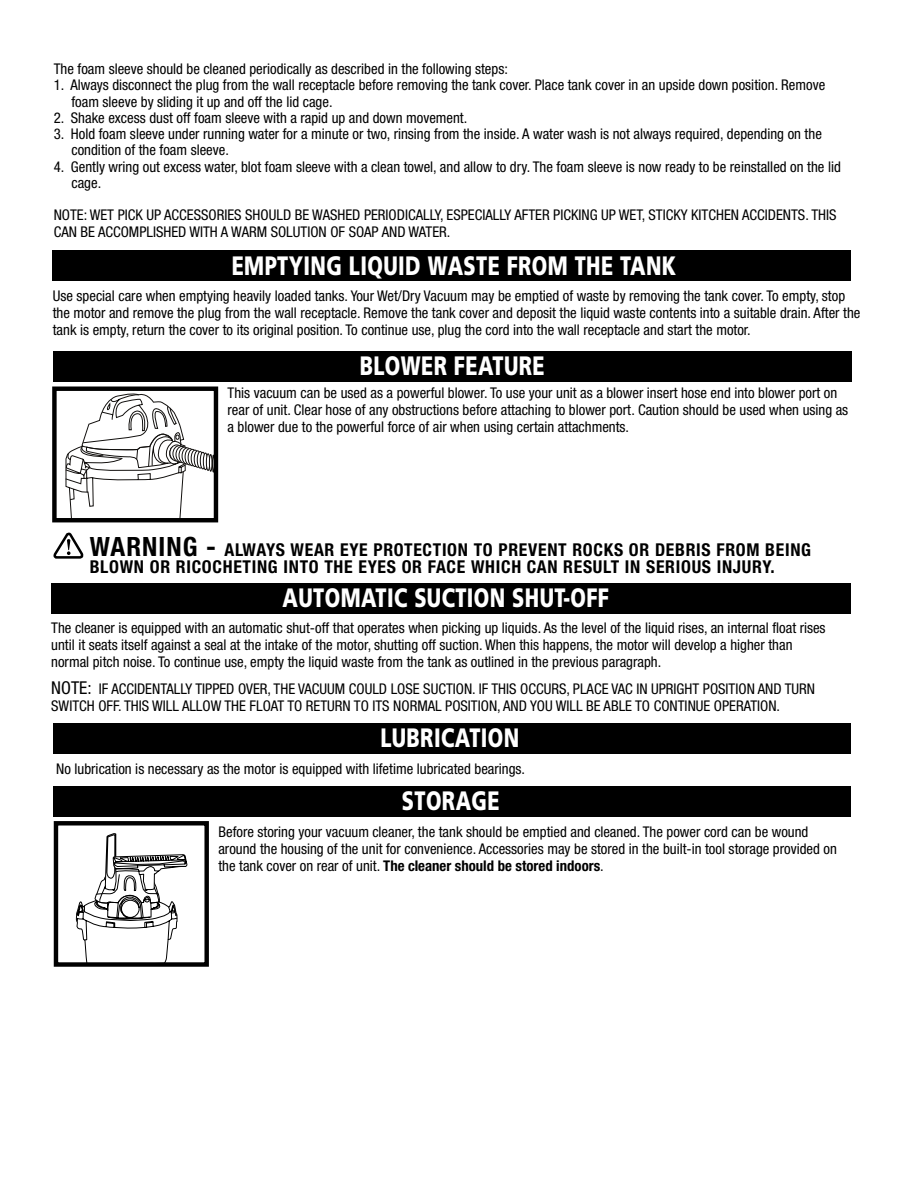
<style>
.page{position:relative;width:918px;height:1188px;background:#fff}
.page>*{position:absolute;margin:0;border:0;box-sizing:border-box;transform-origin:0 0}
.t1{font:900 26.55px "Frutiger";letter-spacing:.02em;color:#fff;scale:.75 1}
.t2{font:700 condensed 17.7px/17.7px "Helvetica Neue";letter-spacing:.04em;color:#000}
.t3{font:condensed 14.85px/17px "Helvetica Neue";color:#000}
.s1{font-size:26.55px}
.s2{font-size:17.7px}
.s3{font-weight:700}
</style>
<div class="page">
<div style="left:53px;top:351px;width:798px;height:30px;background:#000"></div>
<div style="left:182px;top:448px;width:11px;height:17px;border:1px solid #12100e;border-radius:50%"></div>
<svg style="left:185px;top:449px;width:9px;height:16px"></svg>
<div style="left:185px;top:448px;width:10px;height:17px;border:1px solid #12100e;border-radius:50%"></div>
<svg style="left:188px;top:449px;width:9px;height:17px"></svg>
<div style="left:188px;top:449px;width:9px;height:17px;border:1px solid #12100e;border-radius:50%"></div>
<svg style="left:191px;top:450px;width:8px;height:17px"></svg>
<div style="left:191px;top:450px;width:8px;height:17px;border:1px solid #12100e;border-radius:50%"></div>
<svg style="left:194px;top:451px;width:7px;height:16px"></svg>
<div style="left:194px;top:450px;width:7px;height:18px;border:1px solid #12100e;border-radius:50%"></div>
<svg style="left:197px;top:452px;width:6px;height:16px"></svg>
<div style="left:197px;top:451px;width:7px;height:17px;border:1px solid #12100e;border-radius:50%"></div>
<svg style="left:200px;top:452px;width:5px;height:17px"></svg>
<div style="left:200px;top:452px;width:6px;height:17px;border:1px solid #12100e;border-radius:50%"></div>
<div style="left:203px;top:453px;width:5px;height:17px;border:1px solid #12100e;border-radius:50%"></div>
<div style="left:206px;top:453px;width:4px;height:18px;border:1px solid #12100e;border-radius:50%"></div>
<div style="left:209px;top:454px;width:3px;height:18px;border:1px solid #12100e;border-radius:50%"></div>
<svg style="left:212px;top:455px;width:1px;height:18px"></svg>
<div style="left:52px;top:387px;width:166px;height:135px;border:4px solid #000"></div>
<svg style="left:52px;top:392px;width:134px;height:167px"></svg>
<div style="left:53px;top:723px;width:798px;height:31px;background:#000"></div>
<div style="left:53px;top:786px;width:798px;height:30px;background:#000"></div>
<div style="left:51px;top:583px;width:800px;height:30px;background:#000"></div>
<svg style="left:76px;top:833px;width:112px;height:129px"></svg>
<div style="left:54px;top:821px;width:155px;height:146px;border:4px solid #000"></div>
<div style="left:53px;top:251px;width:798px;height:30px;background:#000"></div>
<p class="t3" style="left:54px;top:60px;width:456px">The foam sleeve should be cleaned periodically as described in the following steps:</p>
<p class="t3" style="left:71px;top:77px;width:755px;line-height:16.2px;text-indent:-18px">1. Always disconnect the plug from the wall receptacle before removing the tank cover. Place tank cover in an upside down position. Remove foam sleeve by sliding it up and off the lid cage.</p>
<p class="t3" style="left:54px;top:109px;width:415px">2. Shake excess dust off foam sleeve with a rapid up and down movement.</p>
<p class="t3" style="left:71px;top:126px;width:752px;line-height:16.2px;text-indent:-18px">3. Hold foam sleeve under running water for a minute or two, rinsing from the inside. A water wash is not always required, depending on the condition of the foam sleeve.</p>
<p class="t3" style="left:71px;top:158px;width:771px;line-height:16.2px;text-indent:-18px">4. Gently wring out excess water, blot foam sleeve with a clean towel, and allow to dry. The foam sleeve is now ready to be reinstalled on the lid cage.</p>
<p class="t3" style="left:54px;top:207px;width:784px;line-height:16.2px">NOTE: WET PICK UP ACCESSORIES SHOULD BE WASHED PERIODICALLY, ESPECIALLY AFTER PICKING UP WET, STICKY KITCHEN ACCIDENTS. THIS<br>CAN BE ACCOMPLISHED WITH A WARM SOLUTION OF SOAP AND WATER.</p>
<h1 class="t1" style="left:232px;top:250px;width:594px">EMPTYING LIQUID WASTE FROM THE TANK</h1>
<p class="t3" style="left:53px;top:287px;width:809px">Use special care when emptying heavily loaded tanks. Your Wet/Dry Vacuum may be emptied of waste by removing the tank cover. To empty, stop the motor and remove the plug from the wall receptacle. Remove the tank cover and deposit the liquid waste contents into a suitable drain. After the tank is empty, return the cover to its original position. To continue use, plug the cord into the wall receptacle and start the motor.</p>
<h1 class="t1" style="left:360px;top:350px;width:248px">BLOWER FEATURE</h1>
<p class="t3" style="left:228px;top:385px;width:622px">This vacuum can be used as a powerful blower. To use your unit as a blower insert hose end into blower port on rear of unit. Clear hose of any obstructions before attaching to blower port. Caution should be used when using as a blower due to the powerful force of air when using certain attachments.</p>
<p class="t2" style="left:90px;top:540px;width:723px"><span class="s1">WARNING -</span> ALWAYS WEAR EYE PROTECTION TO PREVENT ROCKS OR DEBRIS FROM BEING<br>BLOWN OR RICOCHETING INTO THE EYES OR FACE WHICH CAN RESULT IN SERIOUS INJURY.</p>
<h1 class="t1" style="left:283px;top:582px;width:437px">AUTOMATIC SUCTION SHUT-OFF</h1>
<p class="t3" style="left:51px;top:619px;width:776px">The cleaner is equipped with an automatic shut-off that operates when picking up liquids. As the level of the liquid rises, an internal float rises until it seats itself against a seal at the intake of the motor, shutting off suction. When this happens, the motor will develop a higher than normal pitch noise. To continue use, empty the liquid waste from the tank as outlined in the previous paragraph.</p>
<p class="t3" style="left:51px;top:680px;width:765px"><span class="s2">NOTE:</span> IF ACCIDENTALLY TIPPED OVER, THE VACUUM COULD LOSE SUCTION. IF THIS OCCURS, PLACE VAC IN UPRIGHT POSITION AND TURN<br>SWITCH OFF. THIS WILL ALLOW THE FLOAT TO RETURN TO ITS NORMAL POSITION, AND YOU WILL BE ABLE TO CONTINUE OPERATION.</p>
<h1 class="t1" style="left:380px;top:722px;width:187px">LUBRICATION</h1>
<p class="t3" style="left:56px;top:760px;width:470px">No lubrication is necessary as the motor is equipped with lifetime lubricated bearings.</p>
<h1 class="t1" style="left:402px;top:785px;width:132px">STORAGE</h1>
<p class="t3" style="left:218px;top:823px;width:620px">Before storing your vacuum cleaner, the tank should be emptied and cleaned. The power cord can be wound around the housing of the unit for convenience. Accessories may be stored in the built-in tool storage provided on the tank cover on rear of unit. <span class="s3">The cleaner should be stored indoors</span>.</p>
</div>
